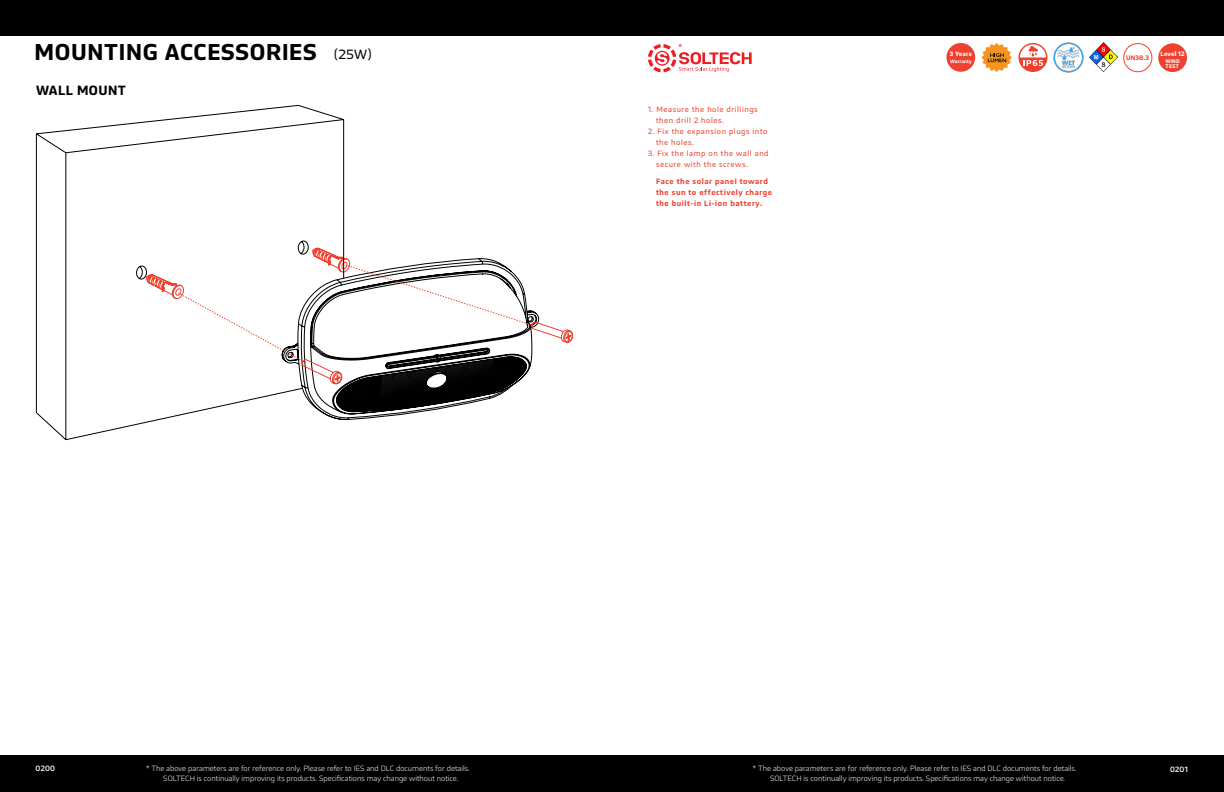
<style>
.page{position:relative;width:1224px;height:792px;background:#fff}
.page>*{position:absolute;margin:0;border:0;box-sizing:border-box;transform-origin:0 0}
.t1{font:600 24px "Bega";letter-spacing:.03em;color:#000}
.t2{font:600 14px "Bega";letter-spacing:.03em;color:#000}
.t3{font:300 8px/9.6px "Bega";color:#fff}
.t4{font:8px/11px "Bega";letter-spacing:.07em;color:#ef4130}
.t5{font:600 8px/11px "Bega";letter-spacing:.07em;color:#ef4130}
.t6{font:500 8px "Bega";letter-spacing:.03em;color:#fff}
.t7{font:600 6.9px "Bega";color:#ef4130}
.t8{font:600 6.6px "Bega";letter-spacing:.015em;color:#fff}
.t9{font:600 5.5px/5px "Bega";letter-spacing:.035em;color:#fff}
.s1{font-weight:400;font-size:14px}
</style>
<div class="page">
<div style="left:0;top:755px;width:612px;height:37px;background:#000"></div>
<div style="left:612px;top:755px;width:612px;height:37px;background:#000"></div>
<div style="left:0;top:0;width:612px;height:36px;background:#000"></div>
<div style="left:612px;top:0;width:612px;height:36px;background:#000"></div>
<svg style="left:648px;top:44px;width:104px;height:28px"></svg>
<svg style="left:345px;top:384px;width:170px;height:36px"></svg>
<svg style="left:35px;top:105px;width:310px;height:336px"></svg>
<svg style="left:136px;top:241px;width:437px;height:143px"></svg>
<div style="left:946px;top:43px;width:29px;height:29px;background:#ef4130;border-radius:50%"></div>
<svg style="left:950px;top:60px;width:22px;height:4px"></svg>
<svg style="left:981px;top:43px;width:31px;height:29px"></svg>
<svg style="left:1018px;top:43px;width:29px;height:29px"></svg>
<div style="left:1158px;top:43px;width:29px;height:29px;background:#ef4130;border-radius:50%"></div>
<div style="left:1123px;top:43px;width:29px;height:29px;border:1px solid #ef4130;border-radius:50%"></div>
<img style="left:1053px;top:42px;width:31px;height:31px">
<img style="left:1089px;top:43px;width:28px;height:28px">
<h1 class="t1" style="left:34px;top:38px;width:339px">MOUNTING ACCESSORIES <span class="s1">(25W)</span></h1>
<h2 class="t2" style="left:36px;top:82px;width:91px">WALL MOUNT</h2>
<p class="t4" style="left:656px;top:104px;width:103px;text-indent:-8px">1. Measure the hole drillings then drill 2 holes.</p>
<p class="t4" style="left:656px;top:126px;width:113px;text-indent:-8px">2. Fix the expansion plugs into the holes.</p>
<p class="t4" style="left:656px;top:148px;width:114px;text-indent:-8px">3. Fix the lamp on the wall and secure with the screws.</p>
<p class="t5" style="left:656px;top:175px;width:118px">Face the solar panel toward the sun to effectively charge the built-in Li-ion battery.</p>
<p class="t8" style="left:950px;top:50px;width:23px">3 Years</p>
<p class="t8" style="left:1161px;top:50px;width:26px">Level 12</p>
<p class="t9" style="left:1166px;top:59px;width:16px">WIND<br>TEST</p>
<p class="t7" style="left:1126px;top:54px;width:25px">UN38.3</p>
<p class="t6" style="left:36px;top:764px;width:21px">0200</p>
<p class="t3" style="left:146px;top:764px;width:325px">* The above parameters are for reference only. Please refer to IES and DLC documents for details.</p>
<p class="t6" style="left:1170px;top:765px;width:19px">0201</p>
<p class="t3" style="left:163px;top:774px;width:297px">SOLTECH is continually improving its products. Specifications may change without notice.</p>
<p class="t3" style="left:770px;top:764px;width:308px;text-indent:-17px">* The above parameters are for reference only. Please refer to IES and DLC documents for details.<br>SOLTECH is continually improving its products. Specifications may change without notice.</p>
</div>
